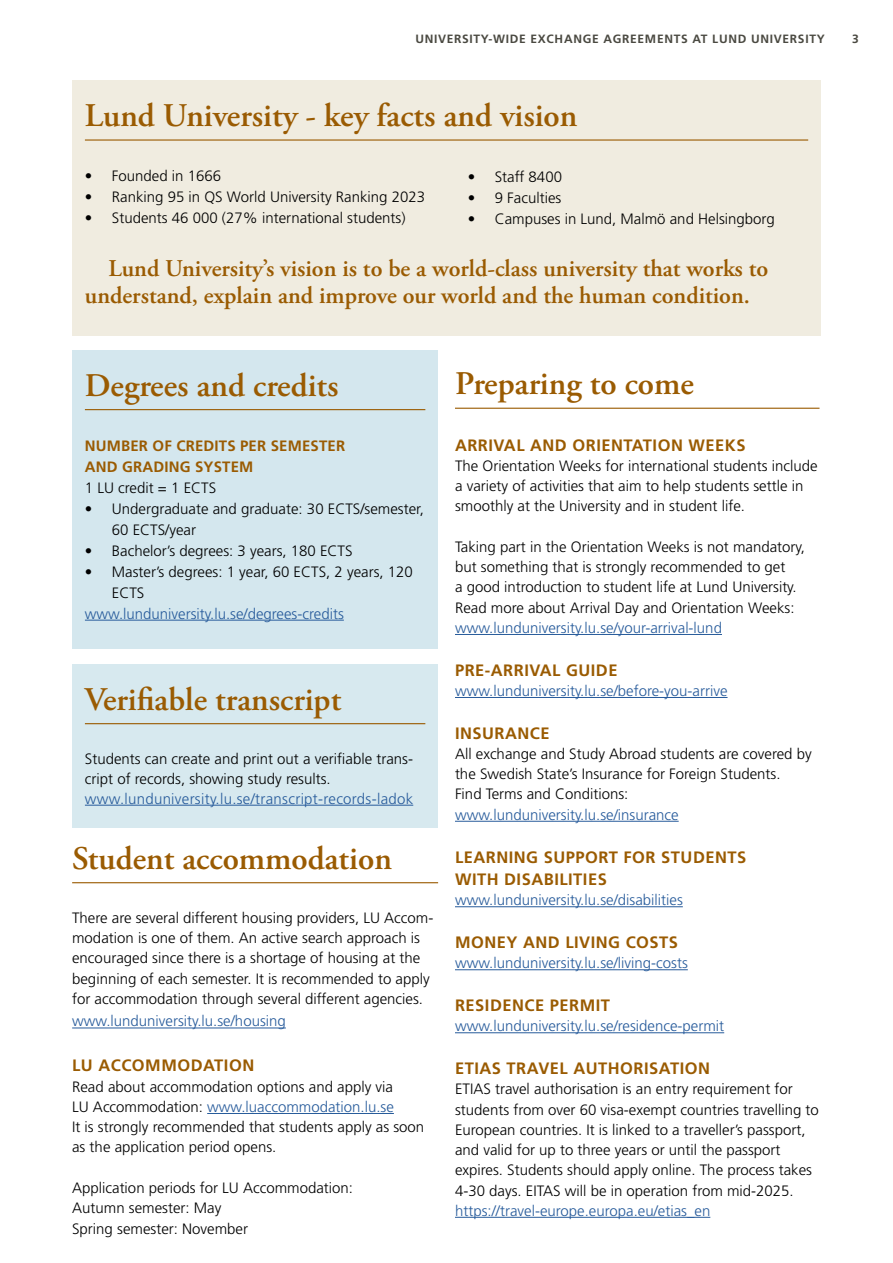
<style>
.page{position:relative;width:893px;height:1263px;background:#fff}
.page>*{position:absolute;margin:0;border:0;box-sizing:border-box;transform-origin:0 0}
.t1{font:600 33px "Adobe Garamond Pro";color:#9a5b02}
.t2{font:600 24px/27px "Adobe Garamond Pro";color:#9a5b02}
.t3{font:700 16.5px/22.5px "Frutiger LT Std";letter-spacing:.03em;color:#9a5b02}
.t4{font:300 15px/20.2px "Frutiger LT Std";color:#000}
.t5{font:300 15px "Frutiger LT Std";color:#275b9b}
.t6{font:300 15px "Frutiger LT Std";letter-spacing:.02em;color:#275b9b}
.t7{font:700 15px/21px "Frutiger LT Std";letter-spacing:.01em;color:#9a5b02}
.t8{font:700 12px "Frutiger LT Std";letter-spacing:.06em;color:#4a4941}
.s1{color:#275b9b}
</style>
<div class="page">
<hr style="left:72px;top:882px;width:366px;height:1px;background:#9a5b02">
<hr style="left:72px;top:1027px;width:214px;height:1px;background:#275b9b">
<hr style="left:207px;top:1113px;width:187px;height:1px;background:#275b9b">
<hr style="left:455px;top:408px;width:364px;height:1px;background:#9a5b02">
<hr style="left:455px;top:634px;width:267px;height:1px;background:#275b9b">
<hr style="left:455px;top:697px;width:272px;height:1px;background:#275b9b">
<hr style="left:455px;top:821px;width:224px;height:1px;background:#275b9b">
<hr style="left:455px;top:906px;width:228px;height:1px;background:#275b9b">
<hr style="left:455px;top:969px;width:233px;height:1px;background:#275b9b">
<hr style="left:455px;top:1032px;width:269px;height:1px;background:#275b9b">
<hr style="left:455px;top:1217px;width:255px;height:1px;background:#275b9b">
<div style="left:72px;top:350px;width:366px;height:298px;background:#d4e7ee"></div>
<hr style="left:85px;top:409px;width:340px;height:1px;background:#9a5b02">
<hr style="left:85px;top:620px;width:259px;height:1px;background:#275b9b">
<div style="left:72px;top:81px;width:749px;height:255px;background:#f0ece0"></div>
<hr style="left:85px;top:139px;width:723px;height:2px;background:#9a5b02">
<div style="left:72px;top:664px;width:366px;height:164px;background:#d7e9ef"></div>
<hr style="left:85px;top:723px;width:340px;height:1px;background:#9a5b02">
<hr style="left:85px;top:805px;width:328px;height:1px;background:#275b9b">
<p class="t8" style="left:415px;top:32px;width:411px">UNIVERSITY-WIDE EXCHANGE AGREEMENTS AT LUND UNIVERSITY</p>
<p class="t8" style="left:852px;top:32px;width:8px">3</p>
<h1 class="t1" style="left:85px;top:97px;width:494px">Lund University - key facts and vision</h1>
<p class="t4" style="left:85px;top:166px;width:138px">• Founded in 1666</p>
<p class="t4" style="left:85px;top:187px;width:342px">• Ranking 95 in QS World University Ranking 2023</p>
<p class="t4" style="left:85px;top:208px;width:322px">• Students 46 000 (27% international students)</p>
<h2 class="t2" style="left:85px;top:255px;width:685px;text-indent:24px">Lund University’s vision is to be a world-class university that works to understand, explain and improve our world and the human condition.</h2>
<p class="t4" style="left:468px;top:167px;width:96px">• Staff 8400</p>
<p class="t4" style="left:468px;top:188px;width:95px">• 9 Faculties</p>
<p class="t4" style="left:468px;top:209px;width:309px">• Campuses in Lund, Malmö and Helsingborg</p>
<h1 class="t1" style="left:85px;top:366px;width:255px">Degrees and credits</h1>
<p class="t7" style="left:85px;top:435px;width:262px">NUMBER OF CREDITS PER SEMESTER<br>AND GRADING SYSTEM</p>
<p class="t4" style="left:85px;top:477px;width:133px">1 LU credit = 1 ECTS</p>
<p class="t4" style="left:112px;top:498px;width:314px;line-height:21px;text-indent:-27px">• Undergraduate and graduate: 30 ECTS/semester,<br>60 ECTS/year</p>
<p class="t4" style="left:85px;top:540px;width:269px">• Bachelor’s degrees: 3 years, 180 ECTS</p>
<p class="t4" style="left:112px;top:561px;width:302px;line-height:21px;text-indent:-27px">• Master’s degrees: 1 year, 60 ECTS, 2 years, 120<br>ECTS</p>
<p class="t5" style="left:85px;top:605px;width:260px">www.lunduniversity.lu.se/degrees-credits</p>
<h1 class="t1" style="left:85px;top:680px;width:258px">Verifiable transcript</h1>
<p class="t4" style="left:85px;top:749px;width:330px">Students can create and print out a verifiable trans&shy;cript of records, showing study results.</p>
<p class="t6" style="left:85px;top:790px;width:330px">www.lunduniversity.lu.se/transcript-records-ladok</p>
<h1 class="t1" style="left:72px;top:839px;width:321px">Student accommodation</h1>
<p class="t4" style="left:72px;top:908px;width:363px">There are several different housing providers, LU Accom&shy;modation is one of them. An active search approach is encouraged since there is a shortage of housing at the beginning of each semester. It is recommended to apply for accommodation through several different agencies.</p>
<p class="t5" style="left:72px;top:1013px;width:215px">www.lunduniversity.lu.se/housing</p>
<p class="t3" style="left:72px;top:1054px;width:184px">LU ACCOMMODATION</p>
<p class="t4" style="left:72px;top:1077px;width:354px">Read about accommodation options and apply via<br>LU Accommodation: <span class="s1">www.luaccommodation.lu.se<br></span>It is strongly recommended that students apply as soon as the application period opens.</p>
<p class="t4" style="left:72px;top:1178px;width:282px">Application periods for LU Accommodation:<br>Autumn semester: May<br>Spring semester: November</p>
<h1 class="t1" style="left:455px;top:365px;width:240px">Preparing to come</h1>
<p class="t3" style="left:455px;top:434px;width:292px">ARRIVAL AND ORIENTATION WEEKS</p>
<p class="t4" style="left:455px;top:456px;width:364px">The Orientation Weeks for international students include a variety of activities that aim to help students settle in smoothly at the University and in student life.</p>
<p class="t4" style="left:455px;top:537px;width:352px">Taking part in the Orientation Weeks is not mandatory, but something that is strongly recommended to get<br>a good introduction to student life at Lund University.<br>Read more about Arrival Day and Orientation Weeks:</p>
<p class="t5" style="left:455px;top:619px;width:268px">www.lunduniversity.lu.se/your-arrival-lund</p>
<p class="t3" style="left:455px;top:659px;width:164px">PRE-ARRIVAL GUIDE</p>
<p class="t5" style="left:455px;top:682px;width:274px">www.lunduniversity.lu.se/before-you-arrive</p>
<p class="t3" style="left:455px;top:722px;width:96px">INSURANCE</p>
<p class="t4" style="left:455px;top:744px;width:358px">All exchange and Study Abroad students are covered by the Swedish State’s Insurance for Foreign Students.<br>Find Terms and Conditions:</p>
<p class="t5" style="left:455px;top:806px;width:225px">www.lunduniversity.lu.se/insurance</p>
<p class="t3" style="left:455px;top:845px;width:293px">LEARNING SUPPORT FOR STUDENTS<br>WITH DISABILITIES</p>
<p class="t5" style="left:455px;top:891px;width:229px">www.lunduniversity.lu.se/disabilities</p>
<p class="t3" style="left:455px;top:931px;width:225px">MONEY AND LIVING COSTS</p>
<p class="t5" style="left:455px;top:954px;width:234px">www.lunduniversity.lu.se/living-costs</p>
<p class="t3" style="left:455px;top:994px;width:157px">RESIDENCE PERMIT</p>
<p class="t5" style="left:455px;top:1017px;width:271px">www.lunduniversity.lu.se/residence-permit</p>
<p class="t3" style="left:455px;top:1057px;width:257px">ETIAS TRAVEL AUTHORISATION</p>
<p class="t4" style="left:455px;top:1079px;width:365px">ETIAS travel authorisation is an entry requirement for students from over 60 visa-exempt countries travelling to European countries. It is linked to a traveller’s passport, and valid for up to three years or until the passport expires. Students should apply online. The process takes 4-30 days. EITAS will be in operation from mid-2025.</p>
<p class="t5" style="left:455px;top:1202px;width:257px">https://travel-europe.europa.eu/etias_en</p>
</div>
